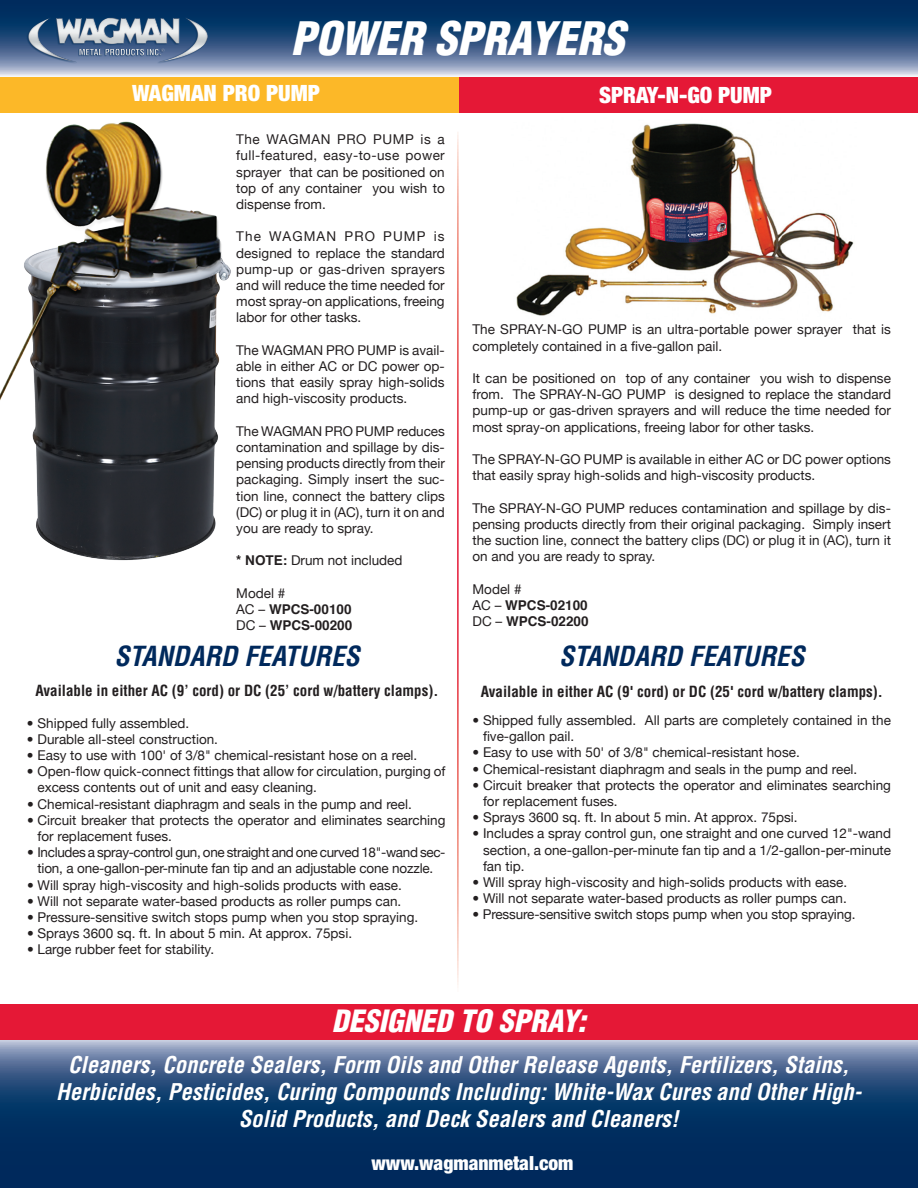
<style>
.page{position:relative;width:918px;height:1188px;background:#fff}
.page>*{position:absolute;margin:0;border:0;box-sizing:border-box;transform-origin:0 0}
.t1{font:italic 900 condensed 45px "Helvetica LT Std";color:#fff}
.t2{font:italic 900 condensed 30px "Helvetica LT Std";color:#fff}
.t3{font:italic 700 condensed 27px "Helvetica LT Std";color:#00295c}
.t4{font:italic 700 condensed 22.5px/27px "Helvetica LT Std";color:#fff;text-align:center}
.t5{font:900 condensed 22.5px "Helvetica Neue LT Std";color:#fff}
.t6{font:900 condensed 19.5px "Helvetica Neue LT Std";color:#fff}
.t7{font:700 condensed 15px "Helvetica LT Std";color:#231f20}
.t8{font:13.5px/16.2px "Helvetica Neue";color:#231f20;text-align:justify}
.t9{font:13.5px/16.2px "Helvetica Neue";letter-spacing:-.025em;color:#231f20;text-align:center}
.t10{font:700 13.5px/16.2px "Helvetica";color:#231f20}
.s1{font-family:"Helvetica";font-weight:700}
.s2{font-family:"Helvetica Neue";font-weight:400}
</style>
<div class="page">
<svg style="left:0;top:1040px;width:918px;height:148px;background:#204775"></svg>
<div style="left:0;top:1005px;width:918px;height:35px;background:#e51836"></div>
<img style="left:516px;top:123px;width:338px;height:193px">
<div style="left:459px;top:62px;width:459px;height:51px;background:#e51836"></div>
<div style="left:0;top:62px;width:459px;height:51px;background:#fcb828"></div>
<svg style="left:0;top:0;width:918px;height:76px;background:#3d5e88"></svg>
<img style="left:0;top:121px;width:231px;height:440px">
<img style="left:23px;top:13px;width:190px;height:52px">
<h1 class="t1" style="left:291px;top:10px;width:335px">POWER SPRAYERS</h1>
<h3 class="t5" style="left:599px;top:81px;width:174px">SPRAY-N-GO PUMP</h3>
<h3 class="t5" style="left:132px;top:79px;width:189px">WAGMAN PRO PUMP</h3>
<p class="t8" style="left:236px;top:131px;width:210px">The WAGMAN PRO PUMP is a full-featured, easy-to-use power sprayer that can be positioned on top of any container you wish to dispense from.</p>
<p class="t8" style="left:236px;top:228px;width:210px">The WAGMAN PRO PUMP is designed to replace the standard pump-up or gas-driven sprayers and will reduce the time needed for most spray-on applications, freeing labor for other tasks.</p>
<p class="t8" style="left:236px;top:342px;width:210px">The WAGMAN PRO PUMP is avail&shy;able in either AC or DC power op&shy;tions that easily spray high-solids and high-viscosity products.</p>
<p class="t8" style="left:236px;top:423px;width:210px">The WAGMAN PRO PUMP reduces contamination and spillage by dis&shy;pensing products directly from their packaging. Simply insert the suc&shy;tion line, connect the battery clips (DC) or plug it in (AC), turn it on and you are ready to spray.</p>
<p class="t8" style="left:236px;top:552px;width:168px"><span class="s1">* NOTE:</span> Drum not included</p>
<p class="t8" style="left:236px;top:585px;width:51px">Model #</p>
<p class="t10" style="left:236px;top:602px;width:118px"><span class="s2">AC –</span> WPCS-00100<br><span class="s2">DC –</span> WPCS-00200</p>
<p class="t8" style="left:472px;top:321px;width:420px">The SPRAY-N-GO PUMP is an ultra-portable power sprayer that is completely contained in a five-gallon pail.</p>
<p class="t8" style="left:472px;top:370px;width:420px">It can be positioned on top of any container you wish to dispense from. The SPRAY-N-GO PUMP is designed to replace the standard pump-up or gas-driven sprayers and will reduce the time needed for most spray-on applications, freeing labor for other tasks.</p>
<p class="t8" style="left:472px;top:451px;width:420px">The SPRAY-N-GO PUMP is available in either AC or DC power options that easily spray high-solids and high-viscosity products.</p>
<p class="t8" style="left:472px;top:500px;width:420px">The SPRAY-N-GO PUMP reduces contamination and spillage by dis&shy;pensing products directly from their original packaging. Simply insert the suction line, connect the battery clips (DC) or plug it in (AC), turn it on and you are ready to spray.</p>
<p class="t8" style="left:472px;top:581px;width:51px">Model #</p>
<p class="t10" style="left:472px;top:598px;width:118px"><span class="s2">AC –</span> WPCS-02100<br><span class="s2">DC –</span> WPCS-02200</p>
<h3 class="t3" style="left:114px;top:639px;width:247px">STANDARD FEATURES</h3>
<h3 class="t3" style="left:559px;top:639px;width:247px">STANDARD FEATURES</h3>
<p class="t7" style="left:36px;top:681px;width:404px">Available in either AC (9’ cord) or DC (25’ cord w/battery clamps).</p>
<p class="t7" style="left:481px;top:682px;width:404px">Available in either AC (9' cord) or DC (25' cord w/battery clamps).</p>
<p class="t8" style="left:27px;top:715px;width:164px">• Shipped fully assembled.</p>
<p class="t8" style="left:27px;top:731px;width:193px">• Durable all-steel construction.</p>
<p class="t8" style="left:27px;top:747px;width:392px">• Easy to use with 100' of 3/8" chemical-resistant hose on a reel.</p>
<p class="t8" style="left:38px;top:763px;width:410px;text-indent:-11px">• Open-flow quick-connect fittings that allow for circulation, purging of excess contents out of unit and easy cleaning.</p>
<p class="t8" style="left:27px;top:796px;width:386px">• Chemical-resistant diaphragm and seals in the pump and reel.</p>
<p class="t8" style="left:38px;top:812px;width:409px;text-indent:-11px">• Circuit breaker that protects the operator and eliminates searching for replacement fuses.</p>
<p class="t9" style="left:27px;top:844px;width:420px">• Includes a spray-control gun, one straight and one curved 18"-wand sec&shy;tion, a one-gallon-per-minute fan tip and an adjustable cone nozzle.</p>
<p class="t8" style="left:27px;top:877px;width:376px">• Will spray high-viscosity and high-solids products with ease.</p>
<p class="t8" style="left:27px;top:893px;width:376px">• Will not separate water-based products as roller pumps can.</p>
<p class="t8" style="left:27px;top:909px;width:393px">• Pressure-sensitive switch stops pump when you stop spraying.</p>
<p class="t8" style="left:27px;top:925px;width:327px">• Sprays 3600 sq. ft. In about 5 min. At approx. 75psi.</p>
<p class="t8" style="left:27px;top:941px;width:189px">• Large rubber feet for stability.</p>
<p class="t8" style="left:483px;top:712px;width:409px;text-indent:-11px">• Shipped fully assembled. All parts are completely contained in the five-gallon pail.</p>
<p class="t8" style="left:472px;top:744px;width:329px">• Easy to use with 50' of 3/8" chemical-resistant hose.</p>
<p class="t8" style="left:472px;top:760px;width:386px">• Chemical-resistant diaphragm and seals in the pump and reel.</p>
<p class="t8" style="left:483px;top:777px;width:409px;text-indent:-11px">• Circuit breaker that protects the operator and eliminates searching for replacement fuses.</p>
<p class="t8" style="left:472px;top:809px;width:327px">• Sprays 3600 sq. ft. In about 5 min. At approx. 75psi.</p>
<p class="t8" style="left:483px;top:825px;width:410px;text-indent:-11px">• Includes a spray control gun, one straight and one curved 12"-wand section, a one-gallon-per-minute fan tip and a 1/2-gallon-per-minute fan tip.</p>
<p class="t8" style="left:472px;top:874px;width:376px">• Will spray high-viscosity and high-solids products with ease.</p>
<p class="t8" style="left:472px;top:890px;width:376px">• Will not separate water-based products as roller pumps can.</p>
<p class="t8" style="left:472px;top:906px;width:385px">• Pressure-sensitive switch stops pump when you stop spraying.</p>
<h2 class="t2" style="left:332px;top:1002px;width:256px">DESIGNED TO SPRAY:</h2>
<h3 class="t4" style="left:56px;top:1051px;width:807px">Cleaners, Concrete Sealers, Form Oils and Other Release Agents, Fertilizers, Stains,<br>Herbicides, Pesticides, Curing Compounds Including: White-Wax Cures and Other High-<br>Solid Products, and Deck Sealers and Cleaners!</h3>
<h3 class="t6" style="left:372px;top:1151px;width:203px">www.wagmanmetal.com</h3>
</div>
